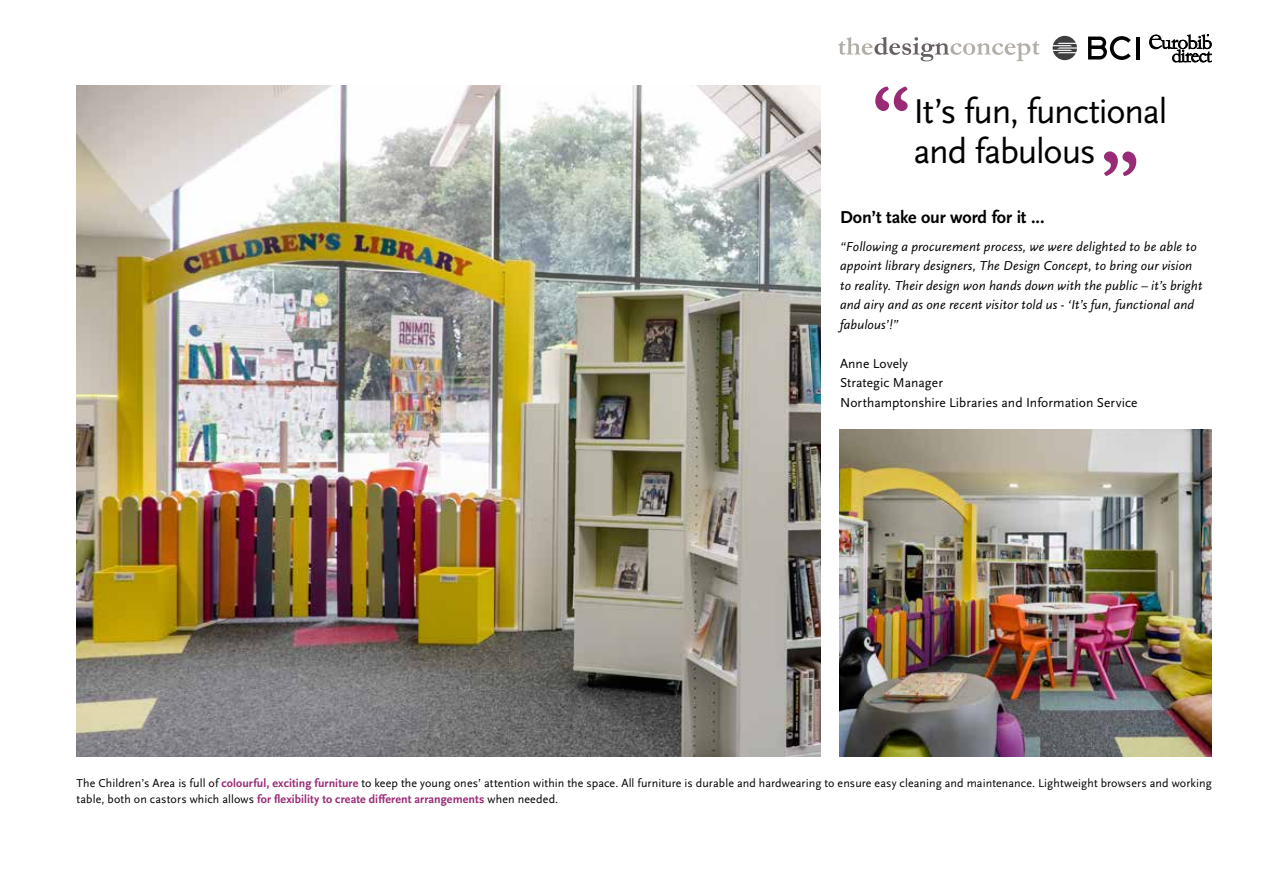
<style>
.page{position:relative;width:1263px;height:893px;background:#fff}
.page>*{position:absolute;margin:0;border:0;box-sizing:border-box;transform-origin:0 0}
.t1{font:700 78px "Garamond";color:#992b76}
.t2{font:36px "Scala Sans OT";letter-spacing:-.035em;color:#000}
.t3{font:700 18px "Scala Sans OT";letter-spacing:-.01em;color:#000}
.t4{font:italic 13.5px/19.5px "Scala Sans OT";letter-spacing:.01em;color:#000}
.t5{font:13.5px/19.5px "Scala Sans OT";letter-spacing:.005em;color:#000}
.t6{font:12px/16.5px "Scala Sans OT";letter-spacing:.01em;color:#000}
.s1{font-family:"Garamond";font-weight:700;font-size:78px;color:#992b76}
.s2{font-weight:700;color:#992b76}
</style>
<div class="page">
<img style="left:77px;top:85px;width:744px;height:672px">
<img style="left:840px;top:429px;width:372px;height:328px">
<svg style="left:838px;top:37px;width:201px;height:24px"></svg>
<svg style="left:1149px;top:35px;width:63px;height:27px"></svg>
<hr style="left:1136px;top:37px;width:3px;height:23px;background:#000">
<svg style="left:1088px;top:36px;width:43px;height:24px"></svg>
<svg style="left:1052px;top:36px;width:25px;height:24px"></svg>
<h2 class="t2" style="left:872px;top:92px;width:297px"><span class="s1">“</span>It’s fun, functional</h2>
<h1 class="t1" style="left:1140px;top:204px;width:40px;rotate:-180deg">“</h1>
<h2 class="t2" style="left:913px;top:132px;width:184px">and fabulous</h2>
<h3 class="t3" style="left:840px;top:207px;width:206px">Don’t take our word for it ...</h3>
<p class="t4" style="left:840px;top:237px;width:364px">“Following a procurement process, we were delighted to be able to appoint library designers, The Design Concept, to bring our vision to reality. Their design won hands down with the public – it’s bright and airy and as one recent visitor told us - ‘It’s fun, functional and fabulous’!”</p>
<p class="t5" style="left:840px;top:354px;width:299px">Anne Lovely<br>Strategic Manager<br>Northamptonshire Libraries and Information Service</p>
<p class="t6" style="left:77px;top:775px;width:1137px">The Children’s Area is full of <span class="s2">colourful, exciting furniture</span> to keep the young ones’ attention within the space. All furniture is durable and hardwearing to ensure easy cleaning and maintenance. Lightweight browsers and working table, both on castors which allows <span class="s2">for flexibility to create different arrangements</span> when needed.</p>
</div>
